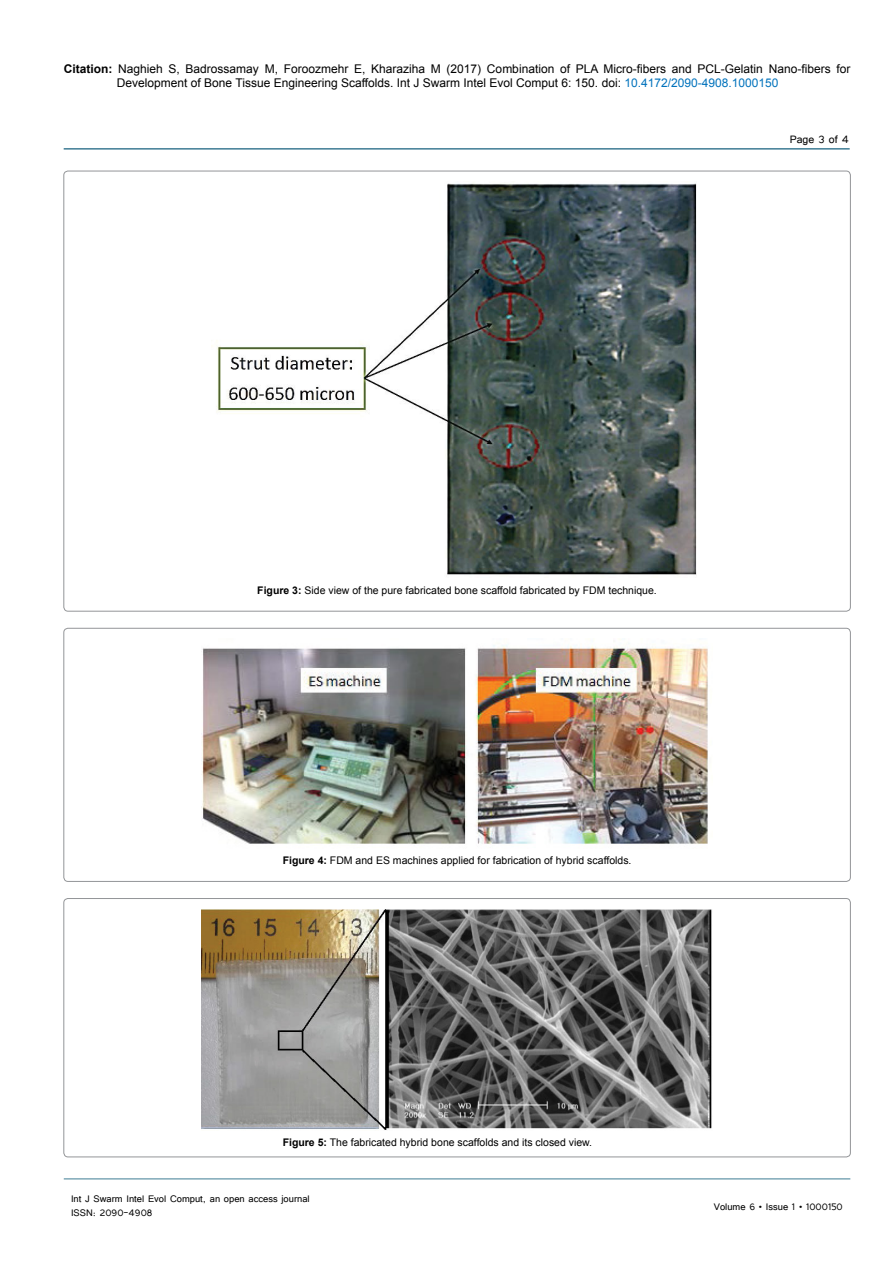
<style>
.page{position:relative;width:893px;height:1263px;background:#fff}
.page>*{position:absolute;margin:0;border:0;box-sizing:border-box;transform-origin:0 0}
.t1{font:13.5px "Tunga";color:#000}
.t2{font:12px/14.4px "Arial";color:#000}
.t3{font:12px/14.4px "Tunga";color:#000}
.t4{font:10.5px "Arial";color:#000}
.s1{font-weight:700}
.s2{color:#0072bc}
</style>
<div class="page">
<hr style="left:64px;top:148px;width:786px;height:2px;background:#3e7c94">
<hr style="left:64px;top:1179px;width:786px;height:1px;background:#3e7c94">
<img style="left:211px;top:183px;width:485px;height:392px">
<div style="left:64px;top:628px;width:786px;height:253px;border:1px solid #939598;border-radius:4px"></div>
<img style="left:202px;top:643px;width:506px;height:202px">
<div style="left:64px;top:898px;width:786px;height:259px;border:1px solid #939598;border-radius:4px"></div>
<img style="left:202px;top:909px;width:510px;height:221px">
<p class="t2" style="left:117px;top:61px;width:735px;text-indent:-53px"><span class="s1">Citation:</span> Naghieh S, Badrossamay M, Foroozmehr E, Kharaziha M (2017) Combination of PLA Micro-fibers and PCL-Gelatin Nano-fibers for<br>Development of Bone Tissue Engineering Scaffolds. Int J Swarm Intel Evol Comput 6: 150. doi: <span class="s2">10.4172/2090-4908.1000150</span></p>
<p class="t1" style="left:790px;top:131px;width:61px">Page 3 of 4</p>
<p class="t4" style="left:257px;top:583px;width:401px"><span class="s1">Figure 3:</span> Side view of the pure fabricated bone scaffold fabricated by FDM technique.</p>
<p class="t4" style="left:283px;top:854px;width:350px"><span class="s1">Figure 4:</span> FDM and ES machines applied for fabrication of hybrid scaffolds.</p>
<p class="t4" style="left:283px;top:1135px;width:311px"><span class="s1">Figure 5:</span> The fabricated hybrid bone scaffolds and its closed view.</p>
<p class="t3" style="left:71px;top:1190px;width:240px">Int J Swarm Intel Evol Comput, an open access journal<br>ISSN: 2090-4908</p>
<p class="t3" style="left:714px;top:1199px;width:131px">Volume 6 • Issue 1 • 1000150</p>
</div>
